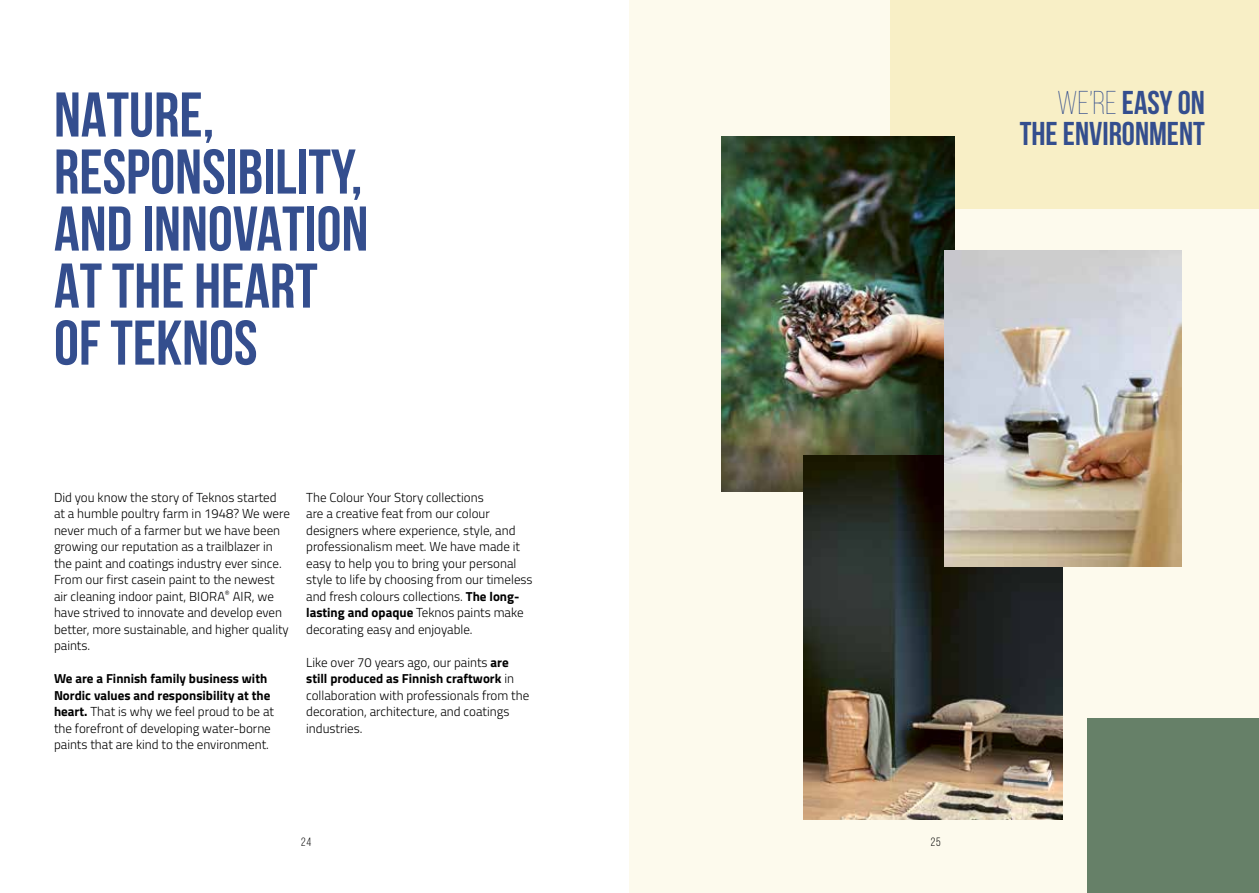
<style>
.page{position:relative;width:1259px;height:893px;background:#fff}
.page>*{position:absolute;margin:0;border:0;box-sizing:border-box;transform-origin:0 0}
.t1{font:700 63px/57px "Bebas Neue";color:#344e8e}
.t2{font:700 33px/30.8px "Bebas Neue";color:#344e8e;text-align:right}
.t3{font:300 13.05px/16.5px "Titillium";color:#000}
.t4{font:12px "Bebas Neue";color:#000}
.s1{font-weight:700}
.s2{font-weight:300}
</style>
<div class="page">
<div style="left:629px;top:0;width:630px;height:893px;background:#fdfaed"></div>
<div style="left:1087px;top:719px;width:172px;height:174px;background:#668068"></div>
<div style="left:891px;top:0;width:368px;height:208px;background:#f8efc6"></div>
<img style="left:721px;top:136px;width:234px;height:356px">
<img style="left:804px;top:455px;width:258px;height:365px">
<img style="left:944px;top:251px;width:238px;height:316px">
<h1 class="t1" style="left:54px;top:86px;width:316px">NATURE,<br>RESPONSIBILITY,<br>AND INNOVATION<br>AT THE HEART<br>OF TEKNOS</h1>
<p class="t3" style="left:54px;top:488px;width:237px">Did you know the story of Teknos started at a humble poultry farm in 1948? We were never much of a farmer but we have been growing our reputation as a trailblazer in the paint and coatings industry ever since.<br>From our first casein paint to the newest air cleaning indoor paint, BIORA<sup>®</sup> AIR, we have strived to innovate and develop even better, more sustainable, and higher quality paints.</p>
<p class="t3" style="left:54px;top:670px;width:221px"><span class="s1">We are a Finnish family business with Nordic values and responsibility at the heart.</span> That is why we feel proud to be at the forefront of developing water-borne paints that are kind to the environment.</p>
<p class="t3" style="left:306px;top:488px;width:228px">The Colour Your Story collections<br>are a creative feat from our colour designers where experience, style, and professionalism meet. We have made it easy to help you to bring your personal style to life by choosing from our timeless and fresh colours collections. <span class="s1">The long&shy;lasting and opaque</span> Teknos paints make decorating easy and enjoyable.</p>
<p class="t3" style="left:306px;top:653px;width:225px">Like over 70 years ago, our paints <span class="s1">are still produced as Finnish craftwork</span> in collaboration with professionals from the decoration, architecture, and coatings industries.</p>
<p class="t4" style="left:301px;top:835px;width:12px">24</p>
<p class="t4" style="left:930px;top:835px;width:11px">25</p>
<h2 class="t2" style="left:1019px;top:87px;width:187px"><span class="s2">WE’RE</span> EASY ON<br>THE ENVIRONMENT</h2>
</div>
